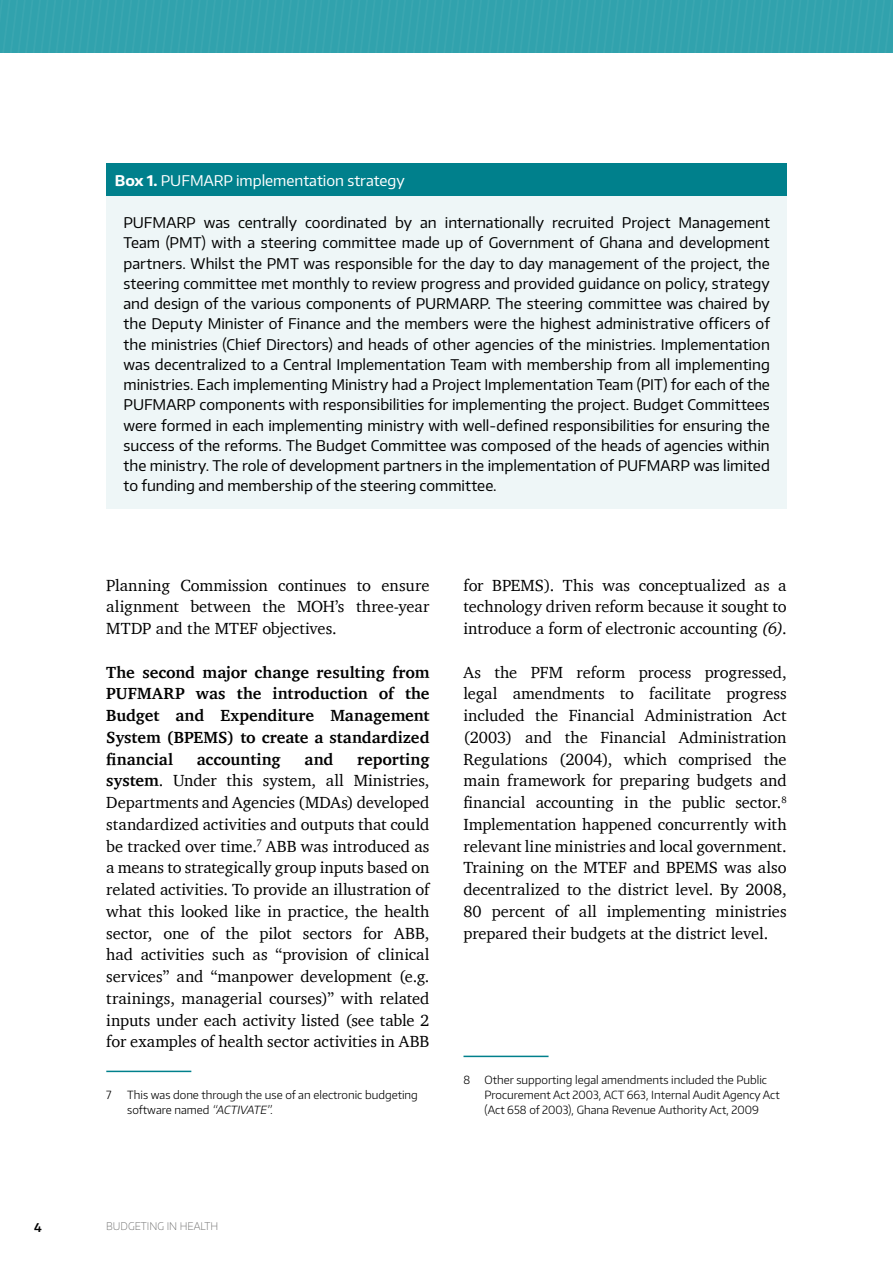
<style>
.page{position:relative;width:893px;height:1263px;background:#fff}
.page>*{position:absolute;margin:0;border:0;box-sizing:border-box;transform-origin:0 0}
.t1{font:16.5px/21.8px "Charter";letter-spacing:-.005em;color:#000;text-align:justify}
.t2{font:700 16.5px/21.8px "Charter";color:#000;text-align:justify}
.t3{font:14.7px/20.2px "Encode Sans";letter-spacing:.005em;color:#000;text-align:justify}
.t4{font:14.7px "Encode Sans";color:#fff}
.t5{font:600 12px "Encode Sans";color:#000}
.t6{font:300 11.25px/15px "Encode Sans";color:#000}
.t7{font:100 10.5px "Encode Sans";color:#565655}
.s1{font-weight:700}
.s2{font-style:italic}
</style>
<div class="page">
<svg style="left:0;top:0;width:893px;height:53px;background:#33a2ad"></svg>
<hr style="left:106px;top:1071px;width:85px;height:1px;background:#00808c">
<hr style="left:463px;top:1056px;width:86px;height:1px;background:#00808c">
<div style="left:106px;top:196px;width:681px;height:312px;background:#eef6f7"></div>
<div style="left:106px;top:164px;width:681px;height:32px;background:#00808c"></div>
<p class="t4" style="left:115px;top:171px;width:291px"><span class="s1">Box 1.</span> PUFMARP implementation strategy</p>
<p class="t3" style="left:123px;top:212px;width:648px">PUFMARP was centrally coordinated by an internationally recruited Project Management Team (PMT) with a steering committee made up of Government of Ghana and development partners. Whilst the PMT was responsible for the day to day management of the project, the steering committee met monthly to review progress and provided guidance on policy, strategy and design of the various components of PURMARP. The steering committee was chaired by the Deputy Minister of Finance and the members were the highest administrative officers of the ministries (Chief Directors) and heads of other agencies of the ministries. Implementation was decentralized to a Central Implementation Team with membership from all implementing ministries. Each implementing Ministry had a Project Implementation Team (PIT) for each of the PUFMARP components with responsibilities for implementing the project. Budget Committees were formed in each implementing ministry with well-defined responsibilities for ensuring the success of the reforms. The Budget Committee was composed of the heads of agencies within the ministry. The role of development partners in the implementation of PUFMARP was limited to funding and membership of the steering committee.</p>
<p class="t1" style="left:106px;top:574px;width:325px">Planning Commission continues to ensure alignment between the MOH’s three-year MTDP and the MTEF objectives.</p>
<p class="t2" style="left:106px;top:661px;width:325px">The second major change resulting from PUFMARP was the introduction of the Budget and Expenditure Management System (BPEMS) to create a standardized financial</p>
<p class="t2" style="left:197px;top:748px;width:85px">accounting</p>
<p class="t2" style="left:305px;top:748px;width:30px">and</p>
<p class="t1" style="left:106px;top:748px;width:325px;text-indent:251px"><span class="s1">reporting system</span>. Under this system, all Ministries, Departments and Agencies (MDAs) developed standardized activities and outputs that could be tracked over time.<sup>7</sup> ABB was introduced as a means to strategically group inputs based on related activities. To provide an illustration of what this looked like in practice, the health sector, one of the pilot sectors for ABB, had activities such as “provision of clinical services” and “manpower development (e.g. trainings, managerial courses)” with related inputs under each activity listed (see table 2 for examples of health sector activities in ABB</p>
<p class="t6" style="left:106px;top:1087px;width:7px">7</p>
<p class="t6" style="left:127px;top:1087px;width:292px">This was done through the use of an electronic budgeting software named <span class="s2">“ACTIVATE”.</span></p>
<p class="t1" style="left:463px;top:574px;width:325px">for BPEMS). This was conceptualized as a technology driven reform because it sought to introduce a form of electronic accounting <span class="s2">(6)</span>.</p>
<p class="t1" style="left:463px;top:661px;width:325px">As the PFM reform process progressed, legal amendments to facilitate progress included the Financial Administration Act (2003) and the Financial Administration Regulations (2004), which comprised the main framework for preparing budgets and financial accounting in the public sector.<sup>8<br></sup>Implementation happened concurrently with relevant line ministries and local government.<br>Training on the MTEF and BPEMS was also decentralized to the district level. By 2008, 80 percent of all implementing ministries prepared their budgets at the district level.</p>
<p class="t6" style="left:463px;top:1072px;width:8px">8</p>
<p class="t6" style="left:484px;top:1072px;width:297px">Other supporting legal amendments included the Public<br>Procurement Act 2003, ACT 663, Internal Audit Agency Act (Act 658 of 2003), Ghana Revenue Authority Act, 2009</p>
<p class="t5" style="left:34px;top:1219px;width:9px">4</p>
<p class="t7" style="left:106px;top:1219px;width:114px">BUDGETING IN HEALTH</p>
</div>
